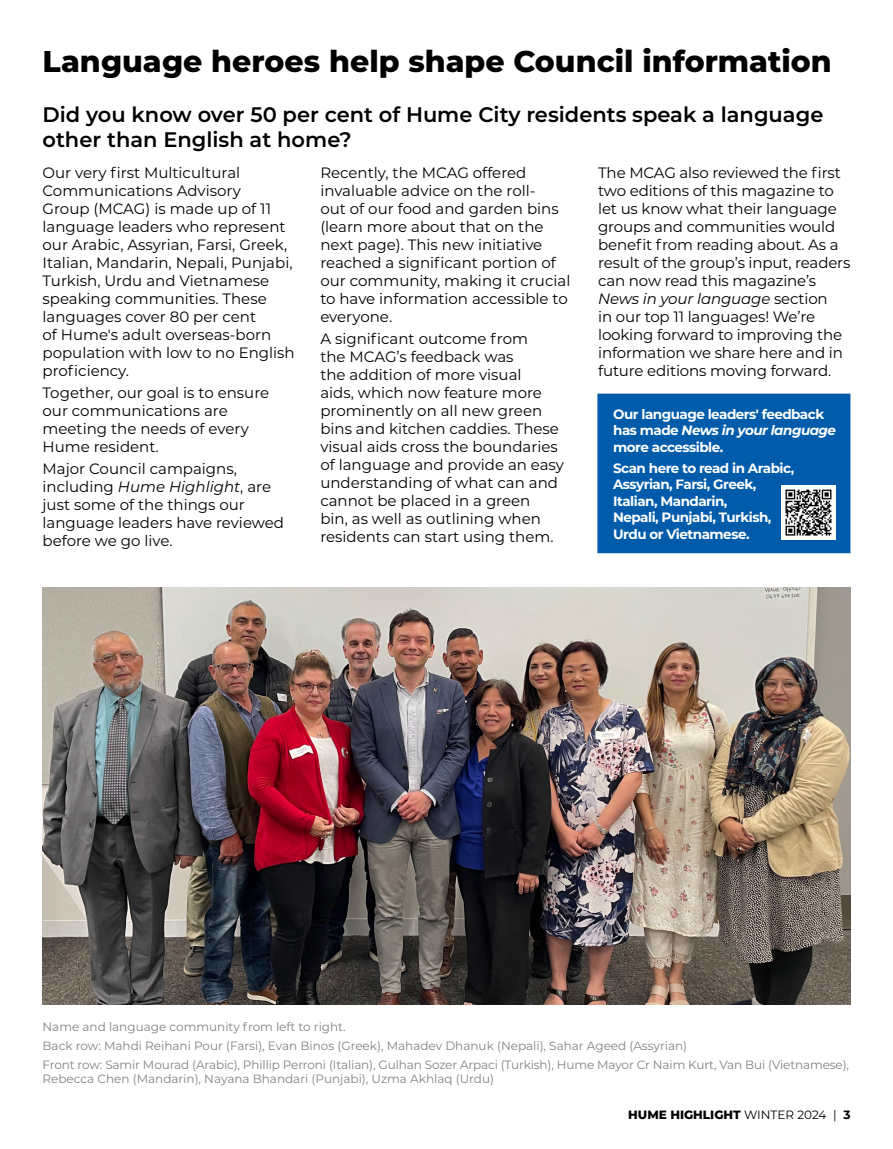
<style>
.page{position:relative;width:893px;height:1149px;background:#fff}
.page>*{position:absolute;margin:0;border:0;box-sizing:border-box;transform-origin:0 0}
.t1{font:800 30px "Montserrat";color:#000}
.t2{font:600 21px/25.2px "Montserrat";color:#000}
.t3{font:15px/18px "Montserrat";color:#000}
.t4{font:700 13.5px/16.5px "Montserrat";letter-spacing:-.035em;color:#fff}
.t5{font:12px/18.6px "Montserrat";color:#808285}
.t6{font:800 12px "Montserrat";color:#000}
.s1{font-style:italic}
.s2{font-weight:400}
.s3{font-weight:700}
</style>
<div class="page">
<img style="left:43px;top:587px;width:807px;height:416px">
<div style="left:597px;top:393px;width:253px;height:160px;background:#005cab;border:2px solid #005cab"></div>
<img style="left:782px;top:485px;width:53px;height:54px">
<h1 class="t1" style="left:43px;top:39px;width:791px">Language heroes help shape Council information</h1>
<h2 class="t2" style="left:43px;top:101px;width:782px">Did you know over 50 per cent of Hume City residents speak a language other than English at home?</h2>
<p class="t3" style="left:43px;top:163px;width:254px">Our very first Multicultural<br>Communications Advisory<br>Group (MCAG) is made up of 11 language leaders who represent our Arabic, Assyrian, Farsi, Greek,<br>Italian, Mandarin, Nepali, Punjabi,<br>Turkish, Urdu and Vietnamese speaking communities. These languages cover 80 per cent<br>of Hume's adult overseas-born population with low to no English proficiency.</p>
<p class="t3" style="left:43px;top:383px;width:228px">Together, our goal is to ensure our communications are meeting the needs of every<br>Hume resident.</p>
<p class="t3" style="left:43px;top:459px;width:243px">Major Council campaigns, including <span class="s1">Hume Highlight</span>, are just some of the things our language leaders have reviewed before we go live.</p>
<p class="t3" style="left:320px;top:163px;width:252px">Recently, the MCAG offered invaluable advice on the roll-<br>out of our food and garden bins (learn more about that on the next page). This new initiative reached a significant portion of our community, making it crucial to have information accessible to everyone.</p>
<p class="t3" style="left:320px;top:329px;width:245px">A significant outcome from<br>the MCAG’s feedback was<br>the addition of more visual<br>aids, which now feature more prominently on all new green bins and kitchen caddies. These visual aids cross the boundaries of language and provide an easy understanding of what can and cannot be placed in a green<br>bin, as well as outlining when residents can start using them.</p>
<p class="t3" style="left:598px;top:163px;width:254px">The MCAG also reviewed the first two editions of this magazine to let us know what their language groups and communities would benefit from reading about. As a result of the group’s input, readers can now read this magazine’s<br><span class="s1">News in your language</span> section<br>in our top 11 languages! We’re looking forward to improving the information we share here and in future editions moving forward.</p>
<p class="t4" style="left:613px;top:405px;width:224px">Our language leaders' feedback has made <span class="s1">News in your language </span>more accessible.</p>
<p class="t4" style="left:613px;top:458px;width:183px">Scan here to read in Arabic,<br>Assyrian, Farsi, Greek,<br>Italian, Mandarin,<br>Nepali, Punjabi, Turkish,<br>Urdu or Vietnamese.</p>
<p class="t5" style="left:43px;top:1017px;width:808px">Name and language community from left to right.<br>Back row: Mahdi Reihani Pour (Farsi), Evan Binos (Greek), Mahadev Dhanuk (Nepali), Sahar Ageed (Assyrian)<br>Front row: Samir Mourad (Arabic), Phillip Perroni (Italian), Gulhan Sozer Arpaci (Turkish), Hume Mayor Cr Naim Kurt, Van Bui (Vietnamese),</p>
<p class="t5" style="left:43px;top:1068px;width:453px">Rebecca Chen (Mandarin), Nayana Bhandari (Punjabi), Uzma Akhlaq (Urdu)</p>
<p class="t6" style="left:628px;top:1105px;width:224px">HUME HIGHLIGHT <span class="s2">WINTER 2024 |</span> <span class="s3">3</span></p>
</div>
